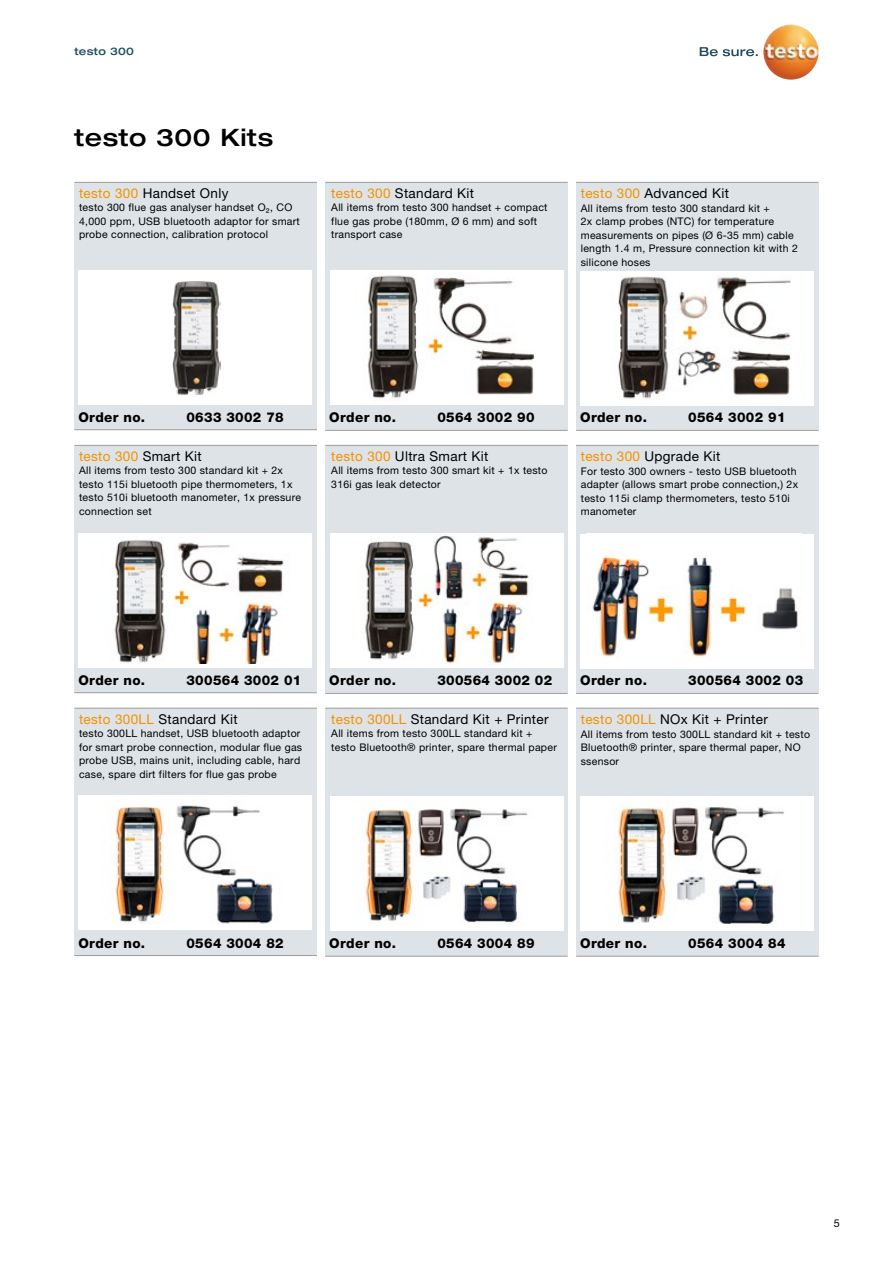
<style>
.page{position:relative;width:893px;height:1263px;background:#fff}
.page>*{position:absolute;margin:0;border:0;box-sizing:border-box;transform-origin:0 0}
.t1{font:500 expanded 24px "Helvetica Neue LTW1 G";letter-spacing:.025em;color:#000}
.t2{font:13.5px "Helvetica Neue LTW1 G";letter-spacing:.025em;color:#000}
.t3{font:800 13.5px "Helvetica Neue LTW1 G";letter-spacing:.025em;color:#000}
.t4{font:13.5px "Helvetica Neue LTW1 G";letter-spacing:.025em;color:#f39200}
.t5{font:10.8px "Helvetica Neue LTW1 G";color:#000}
.t6{font:10.5px/13.5px "Helvetica Neue LTW1 G";letter-spacing:.025em;color:#000}
.t7{font:500 expanded 10.5px "Helvetica Neue LTW1 G";letter-spacing:.025em;color:#1f4d5e}
.s1{color:#f39200}
.s2{color:#000}
</style>
<div class="page">
<svg style="left:700px;top:47px;width:58px;height:9px"></svg>
<img style="left:763px;top:24px;width:56px;height:56px;border-radius:28px">
<div style="left:74px;top:182px;width:242px;height:248px;background:#dee3e7"></div>
<div style="left:74px;top:445px;width:242px;height:248px;background:#dee3e7"></div>
<div style="left:74px;top:708px;width:242px;height:248px;background:#dee3e7"></div>
<hr style="left:74px;top:429px;width:243px;height:1px;background:#9d9d9c">
<hr style="left:74px;top:692px;width:243px;height:1px;background:#9d9d9c">
<hr style="left:74px;top:955px;width:243px;height:1px;background:#9d9d9c">
<div style="left:325px;top:182px;width:242px;height:248px;background:#dee3e7"></div>
<div style="left:325px;top:445px;width:242px;height:248px;background:#dee3e7"></div>
<div style="left:325px;top:708px;width:242px;height:248px;background:#dee3e7"></div>
<hr style="left:325px;top:182px;width:243px;height:1px;background:#9d9d9c">
<hr style="left:325px;top:445px;width:243px;height:1px;background:#9d9d9c">
<hr style="left:325px;top:708px;width:243px;height:1px;background:#9d9d9c">
<hr style="left:75px;top:182px;width:242px;height:1px;background:#9d9d9c">
<hr style="left:75px;top:445px;width:242px;height:1px;background:#9d9d9c">
<hr style="left:75px;top:708px;width:242px;height:1px;background:#9d9d9c">
<hr style="left:325px;top:430px;width:243px;height:1px;background:#9d9d9c">
<hr style="left:325px;top:693px;width:243px;height:1px;background:#9d9d9c">
<hr style="left:325px;top:956px;width:243px;height:1px;background:#9d9d9c">
<div style="left:576px;top:182px;width:242px;height:248px;background:#dee3e7"></div>
<div style="left:576px;top:445px;width:242px;height:248px;background:#dee3e7"></div>
<div style="left:576px;top:708px;width:242px;height:248px;background:#dee3e7"></div>
<hr style="left:576px;top:182px;width:242px;height:1px;background:#9d9d9c">
<hr style="left:576px;top:445px;width:242px;height:1px;background:#9d9d9c">
<hr style="left:576px;top:708px;width:242px;height:1px;background:#9d9d9c">
<hr style="left:576px;top:430px;width:242px;height:1px;background:#9d9d9c">
<hr style="left:576px;top:693px;width:242px;height:1px;background:#9d9d9c">
<hr style="left:576px;top:956px;width:242px;height:1px;background:#9d9d9c">
<div style="left:580px;top:271px;width:234px;height:135px;background:#fff"></div>
<div style="left:580px;top:534px;width:234px;height:135px;background:#fff"></div>
<div style="left:580px;top:796px;width:234px;height:135px;background:#fff"></div>
<img style="left:618px;top:276px;width:174px;height:123px">
<img style="left:592px;top:553px;width:206px;height:105px">
<img style="left:617px;top:806px;width:167px;height:118px">
<div style="left:330px;top:270px;width:233px;height:135px;background:#fff"></div>
<div style="left:330px;top:533px;width:233px;height:135px;background:#fff"></div>
<div style="left:330px;top:796px;width:233px;height:135px;background:#fff"></div>
<div style="left:78px;top:270px;width:234px;height:135px;background:#fff"></div>
<div style="left:78px;top:533px;width:234px;height:134px;background:#fff"></div>
<div style="left:78px;top:795px;width:234px;height:135px;background:#fff"></div>
<img style="left:367px;top:275px;width:167px;height:124px">
<img style="left:365px;top:535px;width:164px;height:129px">
<img style="left:363px;top:808px;width:165px;height:115px">
<img style="left:172px;top:281px;width:48px;height:114px">
<img style="left:114px;top:540px;width:170px;height:124px">
<img style="left:115px;top:805px;width:158px;height:119px">
<p class="t7" style="left:74px;top:44px;width:61px">testo 300</p>
<h1 class="t1" style="left:74px;top:122px;width:200px">testo 300 Kits</h1>
<p class="t2" style="left:79px;top:185px;width:151px"><span class="s1">testo 300</span> Handset Only</p>
<p class="t6" style="left:79px;top:201px;width:222px">testo 300 flue gas analyser handset O₂, CO<br>4,000 ppm, USB bluetooth adaptor for smart probe connection, calibration protocol</p>
<p class="t2" style="left:331px;top:185px;width:144px"><span class="s1">testo 300</span> Standard Kit</p>
<p class="t6" style="left:331px;top:201px;width:218px">All items from testo 300 handset + compact flue gas probe (180mm, Ø 6 mm) and soft transport case</p>
<p class="t2" style="left:581px;top:185px;width:150px"><span class="s1">testo 300</span> Advanced Kit</p>
<p class="t6" style="left:581px;top:201px;width:219px">All items from testo 300 standard kit +<br>2x clamp probes (NTC) for temperature measurements on pipes (Ø 6-35 mm) cable length 1.4 m, Pressure connection kit with 2 silicone hoses</p>
<p class="t3" style="left:78px;top:409px;width:68px">Order no.</p>
<p class="t3" style="left:186px;top:409px;width:99px">0633 3002 78</p>
<p class="t4" style="left:79px;top:448px;width:124px">testo 300 <span class="s2">Smart Kit</span></p>
<p class="t6" style="left:79px;top:464px;width:224px">All items from testo 300 standard kit + 2x testo 115i bluetooth pipe thermometers, 1x testo 510i bluetooth manometer, 1x pressure connection set</p>
<p class="t3" style="left:329px;top:409px;width:68px">Order no.</p>
<p class="t3" style="left:437px;top:409px;width:99px">0564 3002 90</p>
<p class="t2" style="left:331px;top:448px;width:159px"><span class="s1">testo 300</span> Ultra Smart Kit</p>
<p class="t6" style="left:331px;top:464px;width:218px">All items from testo 300 smart kit + 1x testo<br>316i gas leak detector</p>
<p class="t3" style="left:580px;top:409px;width:68px">Order no.</p>
<p class="t3" style="left:688px;top:409px;width:99px">0564 3002 91</p>
<p class="t2" style="left:581px;top:448px;width:141px"><span class="s1">testo 300</span> Upgrade Kit</p>
<p class="t6" style="left:581px;top:464px;width:219px">For testo 300 owners - testo USB bluetooth adapter (allows smart probe connection,) 2x testo 115i clamp thermometers, testo 510i manometer</p>
<p class="t3" style="left:78px;top:672px;width:68px">Order no.</p>
<p class="t3" style="left:186px;top:672px;width:116px">300564 3002 01</p>
<p class="t2" style="left:79px;top:710px;width:160px"><span class="s1">testo 300LL</span> Standard Kit</p>
<p class="t6" style="left:79px;top:726px;width:225px">testo 300LL handset, USB bluetooth adaptor for smart probe connection, modular flue gas probe USB, mains unit, including cable, hard case, spare dirt filters for flue gas probe</p>
<p class="t3" style="left:329px;top:672px;width:68px">Order no.</p>
<p class="t3" style="left:437px;top:672px;width:116px">300564 3002 02</p>
<p class="t2" style="left:331px;top:710px;width:219px"><span class="s1">testo 300LL</span> Standard Kit + Printer</p>
<p class="t6" style="left:331px;top:726px;width:227px">All items from testo 300LL standard kit + testo Bluetooth® printer, spare thermal paper</p>
<p class="t3" style="left:580px;top:672px;width:68px">Order no.</p>
<p class="t3" style="left:688px;top:672px;width:116px">300564 3002 03</p>
<p class="t2" style="left:581px;top:711px;width:189px"><span class="s1">testo 300LL</span> NOx Kit + Printer</p>
<p class="t6" style="left:581px;top:727px;width:231px">All items from testo 300LL standard kit + testo<br>Bluetooth® printer, spare thermal paper, NO ssensor</p>
<p class="t3" style="left:78px;top:935px;width:68px">Order no.</p>
<p class="t3" style="left:186px;top:935px;width:99px">0564 3004 82</p>
<p class="t3" style="left:329px;top:935px;width:68px">Order no.</p>
<p class="t3" style="left:437px;top:935px;width:99px">0564 3004 89</p>
<p class="t3" style="left:580px;top:935px;width:68px">Order no.</p>
<p class="t3" style="left:688px;top:935px;width:99px">0564 3004 84</p>
<p class="t5" style="left:834px;top:1217px;width:8px">5</p>
</div>
